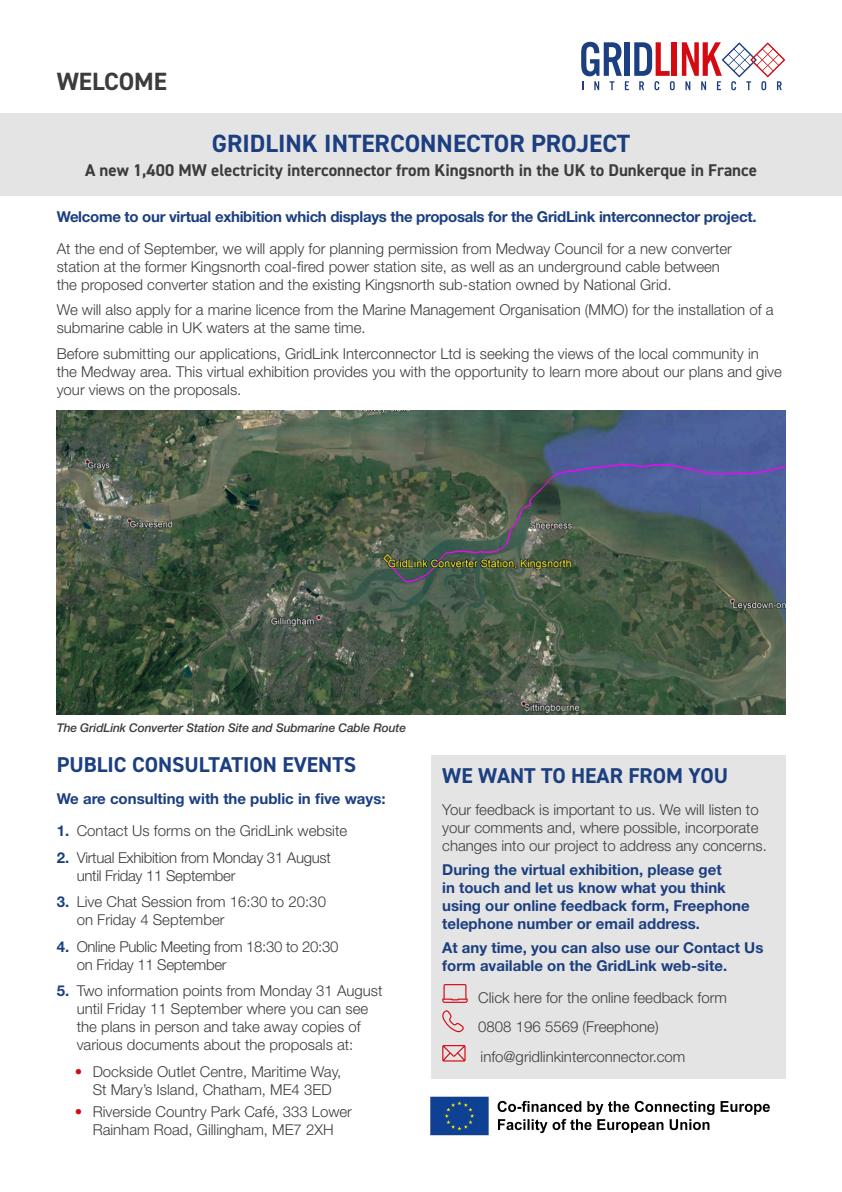
<style>
.page{position:relative;width:842px;height:1192px;background:#fff}
.page>*{position:absolute;margin:0;border:0;box-sizing:border-box;transform-origin:0 0}
.t1{font:700 25px "DIN2014";color:#1b3f80}
.t2{font:700 25px "DIN2014";color:#3c3c3b}
.t3{font:700 21.5px "DIN2014";color:#1b3f80}
.t4{font:700 17px "DIN2014";color:#3c3c3b}
.t5{font:300 15px/18px "Helvetica Neue";color:#3c3c3b}
.t6{font:700 15px/18px "Helvetica Neue";color:#1b3f80}
.t7{font:300 15px/18px "Helvetica Neue";letter-spacing:-.02em;color:#3c3c3b}
.t8{font:700 15px "Helvetica Neue";letter-spacing:-.02em;color:#1b3f80}
.t9{font:italic 500 12px "Helvetica Neue";letter-spacing:-.01em;color:#3c3c3b}
.s1{font-weight:700;color:#1b3f80}
.s2{color:#d40a12}
</style>
<div class="page">
<div style="left:671px;top:42px;width:5px;height:34px;background:#d40a12"></div>
<svg style="left:581px;top:42px;width:94px;height:48px"></svg>
<svg style="left:682px;top:42px;width:103px;height:48px"></svg>
<div style="left:431px;top:755px;width:354px;height:324px;background:#e5e4e4"></div>
<svg style="left:442px;top:984px;width:26px;height:19px"></svg>
<svg style="left:442px;top:1010px;width:22px;height:22px"></svg>
<svg style="left:442px;top:1045px;width:24px;height:17px"></svg>
<img style="left:57px;top:410px;width:728px;height:305px">
<img style="left:430px;top:1096px;width:340px;height:40px">
<div style="left:0;top:113px;width:842px;height:83px;background:#e5e4e4"></div>
<h1 class="t2" style="left:57px;top:65px;width:112px">WELCOME</h1>
<h1 class="t1" style="left:212px;top:127px;width:420px">GRIDLINK INTERCONNECTOR PROJECT</h1>
<p class="t4" style="left:85px;top:159px;width:673px">A new 1,400 MW electricity interconnector from Kingsnorth in the UK to Dunkerque in France</p>
<p class="t8" style="left:57px;top:208px;width:701px">Welcome to our virtual exhibition which displays the proposals for the GridLink interconnector project.</p>
<p class="t5" style="left:57px;top:240px;width:677px">At the end of September, we will apply for planning permission from Medway Council for a new converter station at the former Kingsnorth coal-fired power station site, as well as an underground cable between the proposed converter station and the existing Kingsnorth sub-station owned by National Grid.</p>
<p class="t5" style="left:57px;top:301px;width:718px">We will also apply for a marine licence from the Marine Management Organisation (MMO) for the installation of a submarine cable in UK waters at the same time.</p>
<p class="t5" style="left:57px;top:344px;width:727px">Before submitting our applications, GridLink Interconnector Ltd is seeking the views of the local community in the Medway area. This virtual exhibition provides you with the opportunity to learn more about our plans and give your views on the proposals.</p>
<p class="t9" style="left:57px;top:720px;width:351px">The GridLink Converter Station Site and Submarine Cable Route</p>
<h2 class="t3" style="left:57px;top:750px;width:301px">PUBLIC CONSULTATION EVENTS</h2>
<p class="t6" style="left:57px;top:789px;width:330px">We are consulting with the public in five ways:</p>
<p class="t5" style="left:57px;top:822px;width:292px"><span class="s1">1.</span> Contact Us forms on the GridLink website</p>
<p class="t7" style="left:77px;top:848px;width:256px;text-indent:-20px"><span class="s1">2.</span> Virtual Exhibition from Monday 31 August until Friday 11 September</p>
<p class="t5" style="left:77px;top:893px;width:251px;text-indent:-20px"><span class="s1">3.</span> Live Chat Session from 16:30 to 20:30 on Friday 4 September</p>
<p class="t7" style="left:77px;top:937px;width:263px;text-indent:-20px"><span class="s1">4.</span> Online Public Meeting from 18:30 to 20:30 on Friday 11 September</p>
<p class="t5" style="left:77px;top:982px;width:307px;text-indent:-20px"><span class="s1">5.</span> Two information points from Monday 31 August until Friday 11 September where you can see the plans in person and take away copies of various documents about the proposals at:</p>
<p class="t5" style="left:75px;top:1062px;width:268px;text-align:center"><span class="s2">•</span> Dockside Outlet Centre, Maritime Way,<br>St Mary’s Island, Chatham, ME4 3ED</p>
<p class="t5" style="left:75px;top:1102px;width:279px;text-align:center"><span class="s2">•</span> Riverside Country Park Café, 333 Lower<br>Rainham Road, Gillingham, ME7 2XH</p>
<h2 class="t3" style="left:442px;top:761px;width:287px">WE WANT TO HEAR FROM YOU</h2>
<p class="t5" style="left:442px;top:801px;width:326px">Your feedback is important to us. We will listen to your comments and, where possible, incorporate changes into our project to address any concerns.</p>
<p class="t6" style="left:442px;top:860px;width:309px">During the virtual exhibition, please get<br>in touch and let us know what you think using our online feedback form, Freephone telephone number or email address.</p>
<p class="t6" style="left:442px;top:938px;width:323px">At any time, you can also use our Contact Us form available on the GridLink web-site.</p>
<p class="t5" style="left:478px;top:983px;width:250px;line-height:29.4px">Click here for the online feedback form<br>0808 196 5569 (Freephone) info@gridlinkinterconnector.com</p>
</div>
